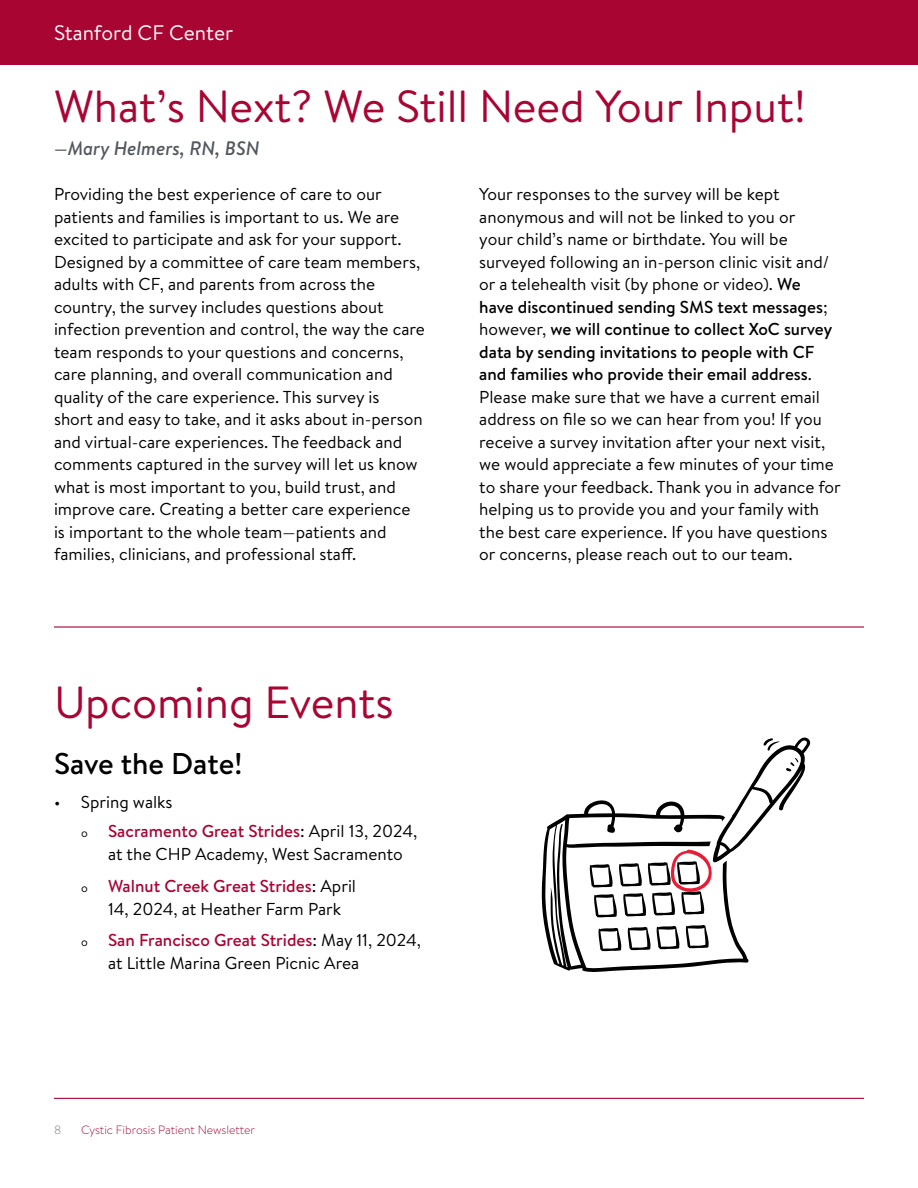
<style>
.page{position:relative;width:918px;height:1188px;background:#fff}
.page>*{position:absolute;margin:0;border:0;box-sizing:border-box;transform-origin:0 0}
.t1{font:45px "Brandon Text";color:#a90533}
.t2{font:500 30px "Brandon Text";color:#000}
.t3{font:21px "Brandon Text";color:#fff}
.t4{font:italic 500 19.5px "Brandon Text";color:#53585f}
.t5{font:17.25px/22.5px "Brandon Text";color:#000}
.t6{font:300 12px "Brandon Text";color:#a90533}
.t7{font:300 12px "Brandon Text";color:#7a7b82}
.s1{font-size:12px}
.s2{font-weight:500;color:#a90533}
.s3{font-weight:500}
</style>
<div class="page">
<hr style="left:54px;top:626px;width:810px;height:2px;background:#a90533">
<hr style="left:54px;top:1098px;width:810px;height:1px;background:#a90533">
<div style="left:0;top:0;width:918px;height:65px;background:#a90533"></div>
<svg style="left:542px;top:738px;width:268px;height:234px"></svg>
<p class="t3" style="left:54px;top:19px;width:181px">Stanford CF Center</p>
<h1 class="t1" style="left:54px;top:75px;width:753px">What’s Next? We Still Need Your Input!</h1>
<p class="t4" style="left:54px;top:134px;width:207px">—Mary Helmers, RN, BSN</p>
<p class="t5" style="left:54px;top:182px;width:373px">Providing the best experience of care to our patients and families is important to us. We are excited to participate and ask for your support.<br>Designed by a committee of care team members, adults with CF, and parents from across the country, the survey includes questions about infection prevention and control, the way the care team responds to your questions and concerns, care planning, and overall communication and quality of the care experience. This survey is<br>short and easy to take, and it asks about in-person and virtual-care experiences. The feedback and comments captured in the survey will let us know what is most important to you, build trust, and improve care. Creating a better care experience is important to the whole team—patients and families, clinicians, and professional staff.</p>
<h1 class="t1" style="left:54px;top:671px;width:341px">Upcoming Events</h1>
<h2 class="t2" style="left:54px;top:743px;width:190px">Save the Date!</h2>
<p class="t5" style="left:81px;top:786px;width:338px;line-height:29.5px;text-indent:-27px">• Spring walks<br><span class="s1">o</span> <span class="s2">Sacramento Great Strides</span>: April 13, 2024,</p>
<p class="t5" style="left:81px;top:838px;width:323px;line-height:31.7px;text-indent:27px">at the CHP Academy, West Sacramento <span class="s1">o</span> <span class="s2">Walnut Creek Great Strides</span>: April</p>
<p class="t5" style="left:81px;top:892px;width:342px;line-height:31.7px;text-indent:27px">14, 2024, at Heather Farm Park<br><span class="s1">o</span> <span class="s2">San Francisco Great Strides</span>: May 11, 2024,</p>
<p class="t5" style="left:108px;top:951px;width:253px">at Little Marina Green Picnic Area</p>
<p class="t5" style="left:479px;top:182px;width:363px">Your responses to the survey will be kept anonymous and will not be linked to you or<br>your child’s name or birthdate. You will be surveyed following an in-person clinic visit and/ or a telehealth visit (by phone or video). <span class="s3">We<br>have discontinued sending SMS text messages</span>; however, <span class="s3">we will continue to collect XoC survey data by sending invitations to people with CF and families who provide their email address</span>.<br>Please make sure that we have a current email address on file so we can hear from you! If you receive a survey invitation after your next visit, we would appreciate a few minutes of your time to share your feedback. Thank you in advance for helping us to provide you and your family with the best care experience. If you have questions or concerns, please reach out to our team.</p>
<p class="t7" style="left:54px;top:1122px;width:9px">8</p>
<p class="t6" style="left:81px;top:1122px;width:176px">Cystic Fibrosis Patient Newsletter</p>
</div>
